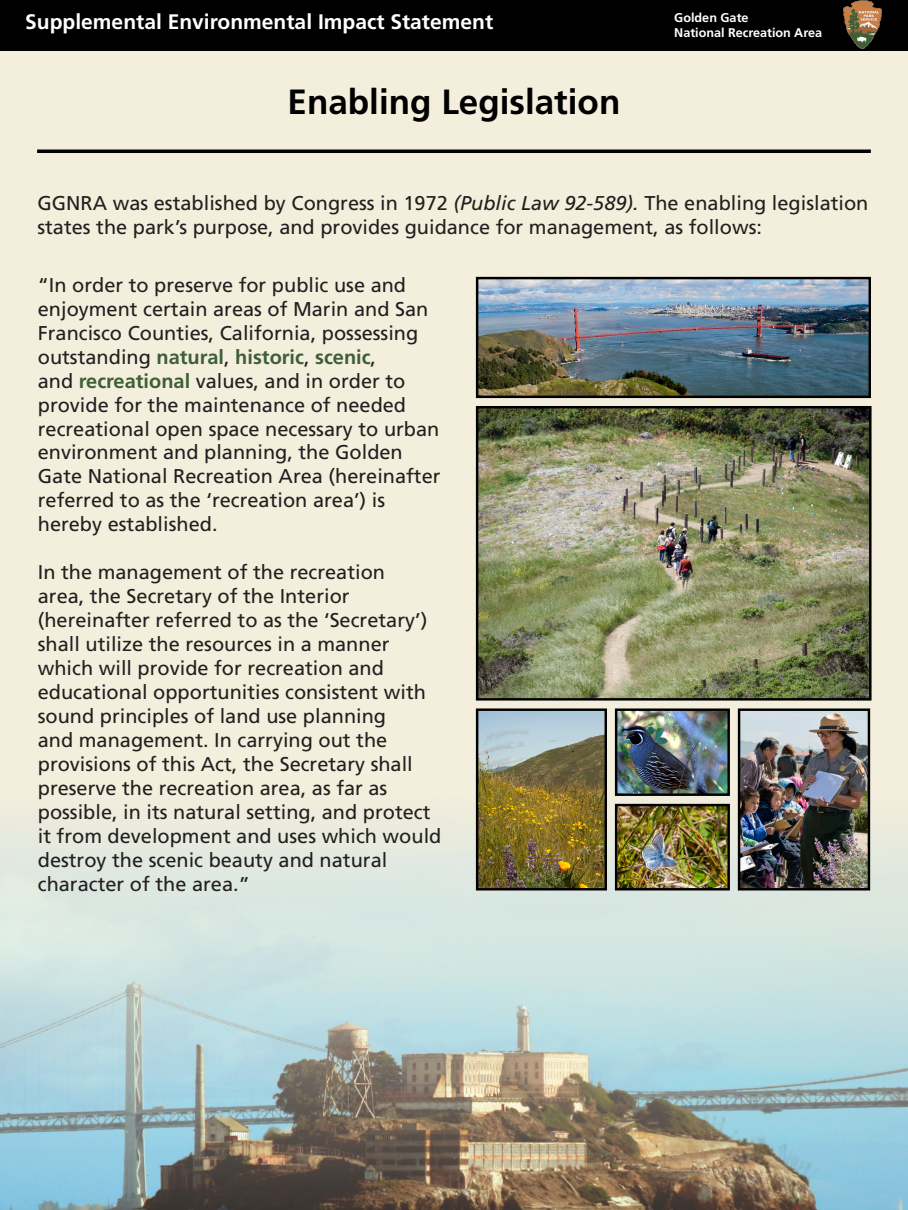
<style>
.page{position:relative;width:908px;height:1210px;background:#fff}
.page>*{position:absolute;margin:0;border:0;box-sizing:border-box;transform-origin:0 0}
.t1{font:700 35px "Frutiger LT Std";color:#000}
.t2{font:700 21px "Frutiger LT Std";color:#fff}
.t3{font:19.95px/23.9px "Frutiger LT Std";color:#231f20}
.t4{font:700 12.6px "Frutiger LT Std";color:#fff}
.s1{font-style:italic}
.s2{font-weight:700;color:#3d5f37}
</style>
<div class="page">
<div style="left:0;top:0;width:907px;height:1210px;background:#f4eedc"></div>
<img style="left:0;top:794px;width:907px;height:416px">
<img style="left:478px;top:409px;width:390px;height:288px">
<div style="left:475px;top:406px;width:396px;height:294px;border:2px solid #000"></div>
<img style="left:478px;top:280px;width:389px;height:115px">
<div style="left:475px;top:277px;width:395px;height:121px;border:2px solid #000"></div>
<img style="left:617px;top:711px;width:109px;height:82px">
<div style="left:614px;top:708px;width:115px;height:88px;border:2px solid #000"></div>
<img style="left:478px;top:711px;width:125px;height:176px">
<div style="left:475px;top:708px;width:131px;height:182px;border:2px solid #000"></div>
<img style="left:617px;top:807px;width:109px;height:80px">
<div style="left:614px;top:804px;width:115px;height:86px;border:2px solid #000"></div>
<svg style="left:37px;top:149px;width:833px;height:4px;background:#1e1d1b"></svg>
<img style="left:740px;top:711px;width:126px;height:176px">
<div style="left:737px;top:708px;width:132px;height:182px;border:2px solid #000"></div>
<div style="left:0;top:0;width:907px;height:50px;background:#000"></div>
<img style="left:843px;top:0;width:38px;height:49px">
<p class="t2" style="left:25px;top:9px;width:469px">Supplemental Environmental Impact Statement</p>
<p class="t4" style="left:674px;top:11px;width:76px">Golden Gate</p>
<p class="t4" style="left:674px;top:26px;width:149px">National Recreation Area</p>
<p class="t1" style="left:287px;top:81px;width:334px">Enabling Legislation</p>
<p class="t3" style="left:37px;top:191px;width:832px">GGNRA was established by Congress in 1972 <span class="s1">(Public Law 92-589).</span> The enabling legislation states the park’s purpose, and provides guidance for management, as follows:</p>
<p class="t3" style="left:38px;top:273px;width:404px">“In order to preserve for public use and enjoyment certain areas of Marin and San Francisco Counties, California, possessing outstanding <span class="s2">natural</span>, <span class="s2">historic</span>, <span class="s2">scenic</span>,<br>and <span class="s2">recreational</span> values, and in order to provide for the maintenance of needed recreational open space necessary to urban environment and planning, the Golden Gate National Recreation Area (hereinafter referred to as the ‘recreation area’) is hereby established.</p>
<p class="t3" style="left:38px;top:560px;width:405px">In the management of the recreation<br>area, the Secretary of the Interior (hereinafter referred to as the ‘Secretary’) shall utilize the resources in a manner which will provide for recreation and educational opportunities consistent with sound principles of land use planning<br>and management. In carrying out the provisions of this Act, the Secretary shall preserve the recreation area, as far as possible, in its natural setting, and protect it from development and uses which would destroy the scenic beauty and natural character of the area.”</p>
</div>
